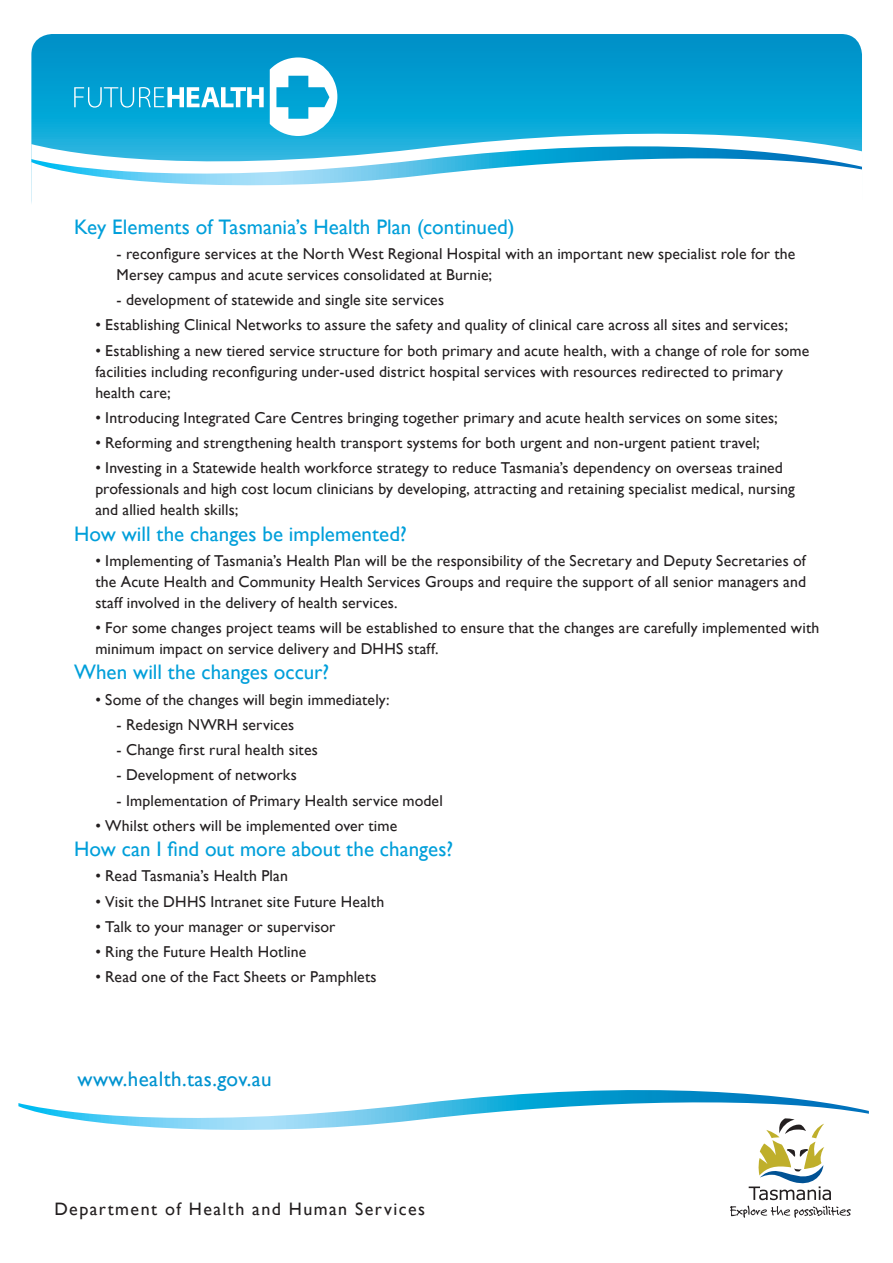
<style>
.page{position:relative;width:893px;height:1263px;background:#fff}
.page>*{position:absolute;margin:0;border:0;box-sizing:border-box;transform-origin:0 0}
.t1{font:21px "Gill Sans";color:#009fda}
.t2{font:21px "Gill Sans";letter-spacing:.02em;color:#0093d0}
.t3{font:18px "Gill Sans";letter-spacing:.08em;color:#231f20}
.t4{font:15.75px/21px "Gill Sans";letter-spacing:.01em;color:#231f20}
</style>
<div class="page">
<svg style="left:31px;top:34px;width:831px;height:187px;background:#009bcf"></svg>
<svg style="left:31px;top:122px;width:831px;height:99px"></svg>
<svg style="left:31px;top:133px;width:831px;height:63px"></svg>
<svg style="left:270px;top:57px;width:67px;height:79px"></svg>
<svg style="left:74px;top:87px;width:190px;height:21px"></svg>
<svg style="left:18px;top:1090px;width:851px;height:40px"></svg>
<svg style="left:730px;top:1118px;width:121px;height:100px"></svg>
<h1 class="t1" style="left:74px;top:214px;width:442px">Key Elements of Tasmania’s Health Plan (continued)</h1>
<p class="t4" style="left:117px;top:243px;width:680px">- reconfigure services at the North West Regional Hospital with an important new specialist role for the<br>Mersey campus and acute services consolidated at Burnie;</p>
<p class="t4" style="left:117px;top:289px;width:329px">- development of statewide and single site services</p>
<p class="t4" style="left:95px;top:315px;width:694px">• Establishing Clinical Networks to assure the safety and quality of clinical care across all sites and services;</p>
<p class="t4" style="left:95px;top:340px;width:715px">• Establishing a new tiered service structure for both primary and acute health, with a change of role for some facilities including reconfiguring under-used district hospital services with resources redirected to primary health care;</p>
<p class="t4" style="left:95px;top:407px;width:684px">• Introducing Integrated Care Centres bringing together primary and acute health services on some sites;</p>
<p class="t4" style="left:95px;top:432px;width:666px">• Reforming and strengthening health transport systems for both urgent and non-urgent patient travel;</p>
<p class="t4" style="left:95px;top:458px;width:701px">• Investing in a Statewide health workforce strategy to reduce Tasmania’s dependency on overseas trained professionals and high cost locum clinicians by developing, attracting and retaining specialist medical, nursing and allied health skills;</p>
<h1 class="t1" style="left:74px;top:521px;width:334px">How will the changes be implemented?</h1>
<p class="t4" style="left:95px;top:550px;width:712px;text-align:justify">• Implementing of Tasmania’s Health Plan will be the responsibility of the Secretary and Deputy Secretaries of the Acute Health and Community Health Services Groups and require the support of all senior managers and staff involved in the delivery of health services.</p>
<p class="t4" style="left:95px;top:617px;width:726px">• For some changes project teams will be established to ensure that the changes are carefully implemented with minimum impact on service delivery and DHHS staff.</p>
<h1 class="t1" style="left:74px;top:660px;width:256px">When will the changes occur?</h1>
<p class="t4" style="left:95px;top:689px;width:296px">• Some of the changes will begin immediately:</p>
<p class="t4" style="left:117px;top:714px;width:179px">- Redesign NWRH services</p>
<p class="t4" style="left:117px;top:739px;width:203px">- Change first rural health sites</p>
<p class="t4" style="left:117px;top:765px;width:182px">- Development of networks</p>
<p class="t4" style="left:117px;top:790px;width:328px">- Implementation of Primary Health service model</p>
<p class="t4" style="left:95px;top:815px;width:303px">• Whilst others will be implemented over time</p>
<h1 class="t1" style="left:74px;top:837px;width:381px">How can I find out more about the changes?</h1>
<p class="t4" style="left:95px;top:866px;width:194px">• Read Tasmania’s Health Plan</p>
<p class="t4" style="left:95px;top:891px;width:290px">• Visit the DHHS Intranet site Future Health</p>
<p class="t4" style="left:95px;top:916px;width:242px">• Talk to your manager or supervisor</p>
<p class="t4" style="left:95px;top:942px;width:212px">• Ring the Future Health Hotline</p>
<p class="t4" style="left:95px;top:967px;width:283px">• Read one of the Fact Sheets or Pamphlets</p>
<h1 class="t2" style="left:78px;top:1067px;width:196px">www.health.tas.gov.au</h1>
<p class="t3" style="left:54px;top:1198px;width:372px">Department of Health and Human Services</p>
</div>
